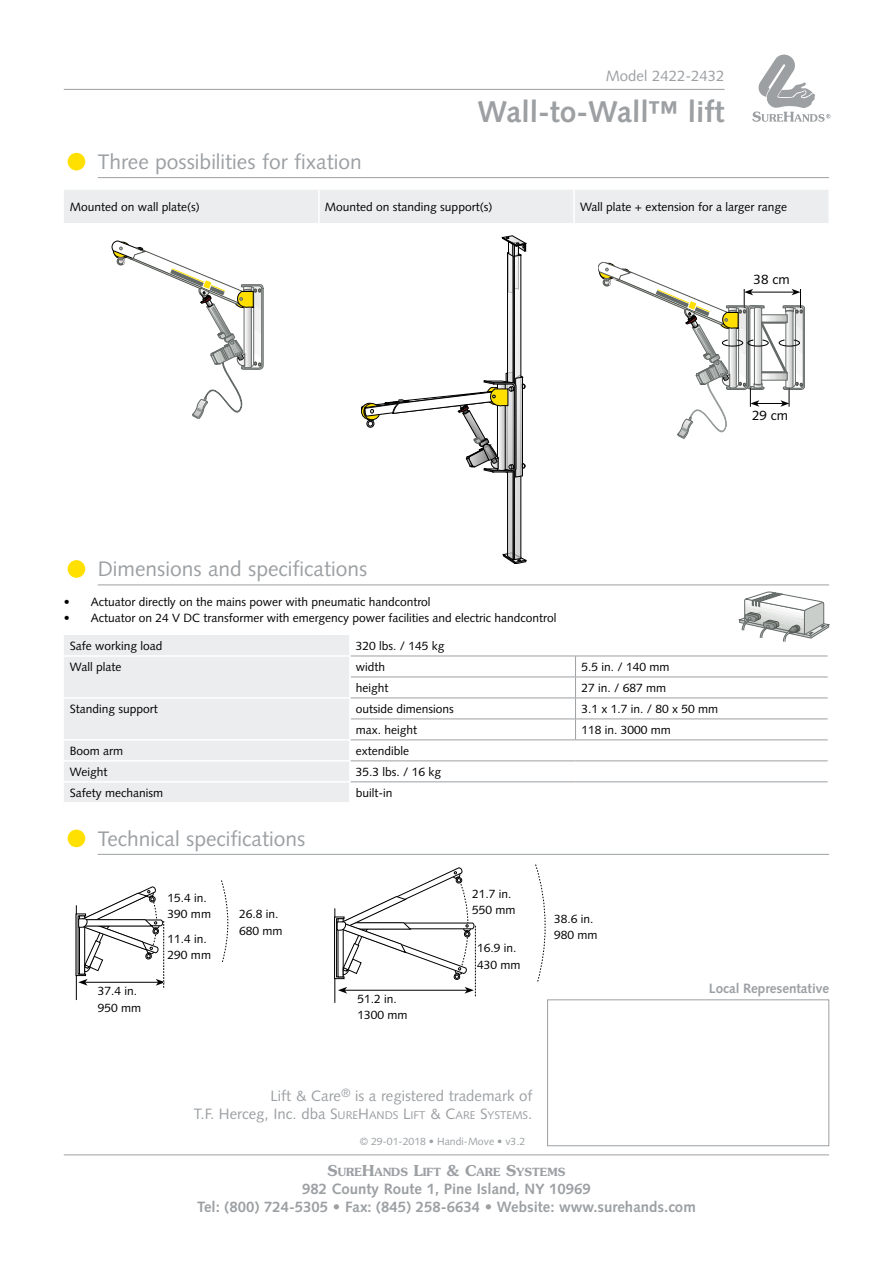
<style>
.page{position:relative;width:893px;height:1263px;background:#fff}
.page>*{position:absolute;margin:0;border:0;box-sizing:border-box;transform-origin:0 0}
.t1{font:700 30px "Syntax";color:#9ca0a3}
.t2{font:21px "Syntax";color:#9ca0a3}
.t3{font:700 15px/18px "Syntax";color:#9ca0a3;text-align:center}
.t4{font:15px "Syntax";color:#9ca0a3}
.t5{font:700 13.5px "Syntax";letter-spacing:-.005em;color:#9ca0a3}
.t6{font:13.5px "Syntax";color:#000}
.t7{font:12px/16.5px "Syntax";color:#000}
.t8{font:11.25px "Syntax";color:#9ca0a3}
.t9{font:600 11.25px "Souvenir";color:#9ca0a3}
.t10{font:10.5px "Syntax";color:#9ca0a3}
.s1{font-size:51px;color:#ffe000}
.s2{font-size:15px}
</style>
<div class="page">
<div style="left:547px;top:999px;width:282px;height:147px;background:#fff;border:1px solid #9ca0a3"></div>
<hr style="left:64px;top:1154px;width:765px;height:1px;background:#9ca0a3">
<svg style="left:752px;top:55px;width:78px;height:67px"></svg>
<hr style="left:98px;top:177px;width:731px;height:1px;background:#9ca0a3">
<hr style="left:64px;top:89px;width:661px;height:1px;background:#9ca0a3">
<hr style="left:98px;top:854px;width:731px;height:1px;background:#9ca0a3">
<hr style="left:98px;top:585px;width:731px;height:1px;background:#9ca0a3">
<div style="left:64px;top:635px;width:285px;height:167px;background:#ecedee"></div>
<hr style="left:64px;top:655px;width:287px;height:2px;background:#fff">
<hr style="left:64px;top:697px;width:287px;height:2px;background:#fff">
<hr style="left:64px;top:739px;width:287px;height:2px;background:#fff">
<hr style="left:64px;top:760px;width:287px;height:2px;background:#fff">
<hr style="left:64px;top:781px;width:287px;height:2px;background:#fff">
<hr style="left:351px;top:656px;width:224px;height:1px;background:#9ca0a3">
<hr style="left:575px;top:656px;width:253px;height:1px;background:#9ca0a3">
<hr style="left:351px;top:677px;width:224px;height:1px;background:#9ca0a3">
<hr style="left:575px;top:677px;width:253px;height:1px;background:#9ca0a3">
<hr style="left:351px;top:698px;width:224px;height:1px;background:#9ca0a3">
<hr style="left:575px;top:698px;width:253px;height:1px;background:#9ca0a3">
<hr style="left:351px;top:719px;width:224px;height:1px;background:#9ca0a3">
<hr style="left:575px;top:719px;width:253px;height:1px;background:#9ca0a3">
<svg style="left:575px;top:656px;width:1px;height:84px"></svg>
<hr style="left:351px;top:740px;width:224px;height:1px;background:#9ca0a3">
<hr style="left:575px;top:740px;width:253px;height:1px;background:#9ca0a3">
<hr style="left:351px;top:760px;width:224px;height:1px;background:#9ca0a3">
<hr style="left:575px;top:760px;width:253px;height:1px;background:#9ca0a3">
<hr style="left:351px;top:781px;width:224px;height:1px;background:#9ca0a3">
<hr style="left:575px;top:781px;width:253px;height:1px;background:#9ca0a3">
<div style="left:64px;top:190px;width:764px;height:33px;background:#ecedee"></div>
<hr style="left:318px;top:190px;width:2px;height:33px;background:#fff">
<hr style="left:573px;top:190px;width:2px;height:33px;background:#fff">
<svg style="left:112px;top:241px;width:151px;height:178px"></svg>
<svg style="left:361px;top:236px;width:165px;height:328px"></svg>
<svg style="left:598px;top:262px;width:207px;height:177px"></svg>
<hr style="left:335px;top:908px;width:1px;height:95px;background:#000">
<svg style="left:535px;top:864px;width:10px;height:118px"></svg>
<svg style="left:334px;top:853px;width:153px;height:143px"></svg>
<hr style="left:76px;top:905px;width:1px;height:95px;background:#000">
<svg style="left:221px;top:880px;width:7px;height:82px"></svg>
<svg style="left:76px;top:887px;width:89px;height:101px"></svg>
<svg style="left:739px;top:592px;width:90px;height:50px"></svg>
<h2 class="t2" style="left:64px;top:149px;width:300px"><span class="s1">•</span> Three possibilities for fixation</h2>
<p class="t4" style="left:606px;top:67px;width:120px">Model 2422-2432</p>
<h1 class="t1" style="left:478px;top:95px;width:248px">Wall-to-Wall™ lift</h1>
<p class="t7" style="left:70px;top:199px;width:132px">Mounted on wall plate(s)</p>
<p class="t7" style="left:325px;top:199px;width:169px">Mounted on standing support(s)</p>
<p class="t7" style="left:580px;top:199px;width:209px">Wall plate + extension for a larger range</p>
<p class="t6" style="left:754px;top:271px;width:38px">38 cm</p>
<p class="t6" style="left:752px;top:408px;width:38px">29 cm</p>
<h2 class="t2" style="left:64px;top:556px;width:305px"><span class="s1">•</span> Dimensions and specifications</h2>
<p class="t7" style="left:64px;top:593px;width:368px">• Actuator directly on the mains power with pneumatic handcontrol</p>
<p class="t7" style="left:64px;top:610px;width:494px">• Actuator on 24 V DC transformer with emergency power facilities and electric handcontrol</p>
<p class="t7" style="left:70px;top:638px;width:94px">Safe working load</p>
<p class="t7" style="left:356px;top:638px;width:90px">320 lbs. / 145 kg</p>
<p class="t7" style="left:70px;top:659px;width:53px">Wall plate</p>
<p class="t7" style="left:356px;top:659px;width:31px">width</p>
<p class="t7" style="left:581px;top:659px;width:90px">5.5 in. / 140 mm</p>
<p class="t7" style="left:356px;top:679px;width:34px">height</p>
<p class="t7" style="left:581px;top:679px;width:86px">27 in. / 687 mm</p>
<p class="t7" style="left:70px;top:700px;width:90px">Standing support</p>
<p class="t7" style="left:356px;top:700px;width:100px">outside dimensions</p>
<p class="t7" style="left:581px;top:700px;width:138px">3.1 x 1.7 in. / 80 x 50 mm</p>
<p class="t7" style="left:356px;top:721px;width:63px">max. height</p>
<p class="t7" style="left:581px;top:721px;width:91px">118 in. 3000 mm</p>
<p class="t7" style="left:70px;top:742px;width:55px">Boom arm</p>
<p class="t7" style="left:356px;top:742px;width:55px">extendible</p>
<p class="t7" style="left:70px;top:763px;width:39px">Weight</p>
<p class="t7" style="left:356px;top:763px;width:87px">35.3 lbs. / 16 kg</p>
<p class="t7" style="left:70px;top:784px;width:95px">Safety mechanism</p>
<p class="t7" style="left:356px;top:784px;width:38px">built-in</p>
<h2 class="t2" style="left:64px;top:826px;width:243px"><span class="s1">•</span> Technical specifications</h2>
<p class="t7" style="left:168px;top:889px;width:45px">15.4 in.<br>390 mm</p>
<p class="t7" style="left:168px;top:930px;width:45px">11.4 in.<br>290 mm</p>
<p class="t7" style="left:239px;top:906px;width:45px">26.8 in.<br>680 mm</p>
<p class="t7" style="left:472px;top:885px;width:45px">21.7 in.<br>550 mm</p>
<p class="t7" style="left:477px;top:940px;width:45px">16.9 in.<br>430 mm</p>
<p class="t7" style="left:554px;top:910px;width:45px">38.6 in.<br>980 mm</p>
<p class="t7" style="left:98px;top:983px;width:45px">37.4 in.<br>950 mm</p>
<p class="t7" style="left:357px;top:990px;width:52px">51.2 in.<br>1300 mm</p>
<p class="t5" style="left:709px;top:980px;width:122px">Local Representative</p>
<p class="t4" style="left:270px;top:1087px;width:264px">Lift &amp; Care<sup>®</sup> is a registered trademark of</p>
<p class="t8" style="left:194px;top:1108px;width:340px"><span class="s2">T.F. Herceg, Inc. dba</span> <span class="s2">S</span>URE<span class="s2">H</span>ANDS <span class="s2">L</span>IFT <span class="s2">&amp; C</span>ARE <span class="s2">S</span>YSTEMS<span class="s2">.</span></p>
<p class="t10" style="left:360px;top:1135px;width:167px">© 29-01-2018 • Handi-Move • v3.2</p>
<p class="t9" style="left:328px;top:1165px;width:239px"><span class="s2">S</span>URE<span class="s2">H</span>ANDS <span class="s2">L</span>IFT <span class="s2">&amp; C</span>ARE <span class="s2">S</span>YSTEMS</p>
<p class="t3" style="left:197px;top:1180px;width:500px">982 County Route 1, Pine Island, NY 10969<br>Tel: (800) 724-5305 • Fax: (845) 258-6634 • Website: www.surehands.com</p>
</div>
